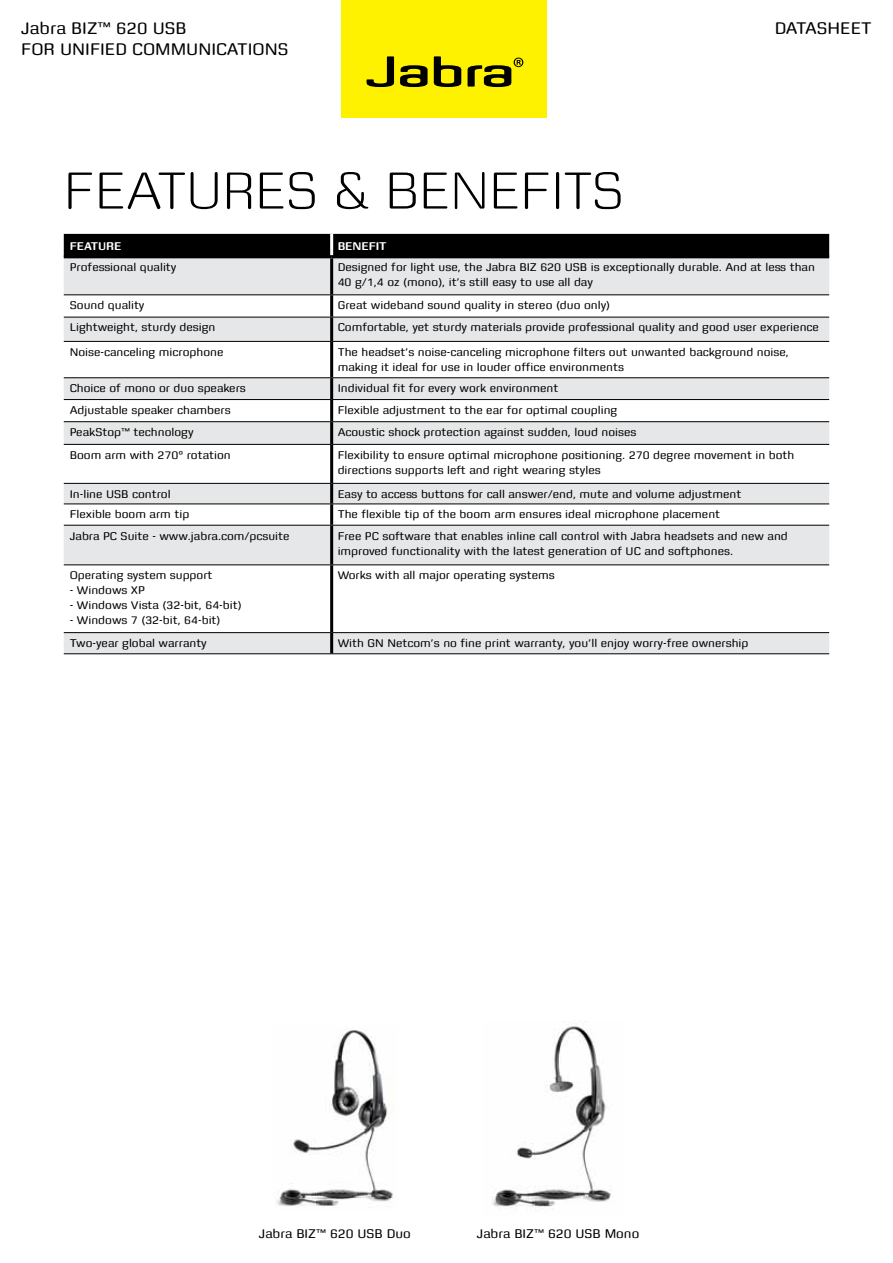
<style>
.page{position:relative;width:893px;height:1263px;background:#fff}
.page>*{position:absolute;margin:0;border:0;box-sizing:border-box;transform-origin:0 0}
.t1{font:300 55.5px "Zetta Round";color:#000}
.t2{font:18px "Zetta Round";color:#000}
.t3{font:13.5px "Zetta Round";color:#000}
.t4{font:12px/15px "Zetta Round";color:#000}
.t5{font:700 12px "Zetta Round";color:#fff}
</style>
<div class="page">
<div style="left:64px;top:234px;width:765px;height:21px;background:#000"></div>
<svg style="left:64px;top:258px;width:765px;height:395px"></svg>
<hr style="left:330px;top:295px;width:3px;height:22px;background:#000">
<hr style="left:330px;top:317px;width:3px;height:24px;background:#000">
<hr style="left:330px;top:342px;width:3px;height:35px;background:#000">
<hr style="left:330px;top:378px;width:3px;height:21px;background:#000">
<hr style="left:330px;top:400px;width:3px;height:21px;background:#000">
<hr style="left:330px;top:422px;width:3px;height:22px;background:#000">
<hr style="left:330px;top:445px;width:3px;height:38px;background:#000">
<hr style="left:330px;top:484px;width:3px;height:19px;background:#000">
<hr style="left:330px;top:504px;width:3px;height:21px;background:#000">
<hr style="left:330px;top:526px;width:3px;height:38px;background:#000">
<hr style="left:330px;top:565px;width:3px;height:67px;background:#000">
<hr style="left:330px;top:633px;width:3px;height:20px;background:#000">
<hr style="left:64px;top:294px;width:268px;height:1px;background:#000">
<hr style="left:64px;top:317px;width:268px;height:1px;background:#000">
<hr style="left:64px;top:341px;width:268px;height:1px;background:#000">
<hr style="left:64px;top:377px;width:268px;height:1px;background:#000">
<hr style="left:64px;top:399px;width:268px;height:1px;background:#000">
<hr style="left:64px;top:421px;width:268px;height:1px;background:#000">
<hr style="left:64px;top:444px;width:268px;height:1px;background:#000">
<hr style="left:64px;top:483px;width:268px;height:1px;background:#000">
<hr style="left:64px;top:503px;width:268px;height:1px;background:#000">
<hr style="left:64px;top:525px;width:268px;height:1px;background:#000">
<hr style="left:64px;top:564px;width:268px;height:1px;background:#000">
<hr style="left:64px;top:632px;width:268px;height:1px;background:#000">
<hr style="left:64px;top:653px;width:268px;height:1px;background:#000">
<hr style="left:332px;top:294px;width:497px;height:1px;background:#000">
<hr style="left:332px;top:317px;width:497px;height:1px;background:#000">
<hr style="left:332px;top:341px;width:497px;height:1px;background:#000">
<hr style="left:332px;top:377px;width:497px;height:1px;background:#000">
<hr style="left:332px;top:399px;width:497px;height:1px;background:#000">
<hr style="left:332px;top:421px;width:497px;height:1px;background:#000">
<hr style="left:332px;top:444px;width:497px;height:1px;background:#000">
<hr style="left:332px;top:483px;width:497px;height:1px;background:#000">
<hr style="left:332px;top:503px;width:497px;height:1px;background:#000">
<hr style="left:332px;top:525px;width:497px;height:1px;background:#000">
<hr style="left:332px;top:564px;width:497px;height:1px;background:#000">
<hr style="left:332px;top:632px;width:497px;height:1px;background:#000">
<hr style="left:332px;top:653px;width:497px;height:1px;background:#000">
<hr style="left:330px;top:234px;width:3px;height:21px;background:#fff">
<hr style="left:64px;top:255px;width:268px;height:3px;background:#000">
<hr style="left:332px;top:255px;width:497px;height:3px;background:#000">
<hr style="left:330px;top:258px;width:3px;height:36px;background:#000">
<img style="left:492px;top:1021px;width:119px;height:186px">
<img style="left:276px;top:1030px;width:117px;height:176px">
<div style="left:347px;top:0;width:199px;height:118px;background:#fff200"></div>
<div style="left:341px;top:0;width:200px;height:118px;background:#fff200"></div>
<svg style="left:367px;top:56px;width:157px;height:31px"></svg>
<h2 class="t2" style="left:21px;top:18px;width:155px">Jabra BIZ™ 620 USB</h2>
<h2 class="t2" style="left:775px;top:18px;width:99px">Datasheet</h2>
<h2 class="t2" style="left:21px;top:39px;width:269px">for Unified Communications</h2>
<h1 class="t1" style="left:64px;top:163px;width:32px">FEATURE</h1>
<h1 class="t1" style="left:286px;top:163px;width:162px">s &amp; BENEFIT</h1>
<h1 class="t1" style="left:592px;top:163px;width:33px">s</h1>
<p class="t5" style="left:70px;top:239px;width:53px">FEATURE</p>
<p class="t5" style="left:338px;top:239px;width:50px">BENEFIT</p>
<p class="t4" style="left:70px;top:260px;width:108px">Professional quality</p>
<p class="t4" style="left:338px;top:260px;width:479px">Designed for light use, the Jabra BIZ 620 USB is exceptionally durable. And at less than<br>40 g/1,4 oz (mono), it’s still easy to use all day</p>
<p class="t4" style="left:70px;top:298px;width:76px">Sound quality</p>
<p class="t4" style="left:338px;top:298px;width:274px">Great wideband sound quality in stereo (duo only)</p>
<p class="t4" style="left:70px;top:320px;width:147px">Lightweight, sturdy design</p>
<p class="t4" style="left:338px;top:320px;width:483px">Comfortable, yet sturdy materials provide professional quality and good user experience</p>
<p class="t4" style="left:70px;top:344px;width:155px">Noise-canceling microphone</p>
<p class="t4" style="left:338px;top:344px;width:453px">The headset’s noise-canceling microphone filters out unwanted background noise, making it ideal for use in louder office environments</p>
<p class="t4" style="left:70px;top:381px;width:178px">Choice of mono or duo speakers</p>
<p class="t4" style="left:338px;top:381px;width:222px">I ndividual fit for every work environment</p>
<p class="t4" style="left:70px;top:403px;width:162px">Adjustable speaker chambers</p>
<p class="t4" style="left:338px;top:403px;width:281px">Flexible adjustment to the ear for optimal coupling</p>
<p class="t4" style="left:70px;top:425px;width:125px">PeakStop™ technology</p>
<p class="t4" style="left:338px;top:425px;width:300px">Acoustic shock protection against sudden, loud noises</p>
<p class="t4" style="left:70px;top:447px;width:162px">Boom arm with 270° rotation</p>
<p class="t4" style="left:338px;top:447px;width:458px">Flexibility to ensure optimal microphone positioning. 270 degree movement in both directions supports left and right wearing styles</p>
<p class="t4" style="left:70px;top:486px;width:102px">In-line USB control</p>
<p class="t4" style="left:338px;top:486px;width:405px">Easy to access buttons for call answer/end, mute and volume adjustment</p>
<p class="t4" style="left:70px;top:507px;width:121px">Flexible boom arm tip</p>
<p class="t4" style="left:338px;top:507px;width:384px">The flexible tip of the boom arm ensures ideal microphone placement</p>
<p class="t4" style="left:70px;top:528px;width:221px">Jabra PC Suite - www.jabra.com/pcsuite</p>
<p class="t4" style="left:338px;top:528px;width:452px">Free PC software that enables inline call control with Jabra headsets and new and improved functionality with the latest generation of UC and softphones.</p>
<p class="t4" style="left:70px;top:568px;width:144px">Operating system support</p>
<p class="t4" style="left:70px;top:583px;width:77px">- Windows XP</p>
<p class="t4" style="left:70px;top:598px;width:173px">- Windows Vista (32-bit, 64-bit)</p>
<p class="t4" style="left:70px;top:613px;width:152px">- Windows 7 (32-bit, 64-bit)</p>
<p class="t4" style="left:338px;top:568px;width:219px">Works with all major operating systems</p>
<p class="t4" style="left:70px;top:636px;width:139px">Two-year global warranty</p>
<p class="t4" style="left:338px;top:636px;width:412px">With GN Netcom’s no fine print warranty, you’ll enjoy worry-free ownership</p>
<p class="t3" style="left:259px;top:1227px;width:154px">Jabra BIZ™ 620 USB Duo</p>
<p class="t3" style="left:477px;top:1227px;width:164px">Jabra BIZ™ 620 USB Mono</p>
</div>
